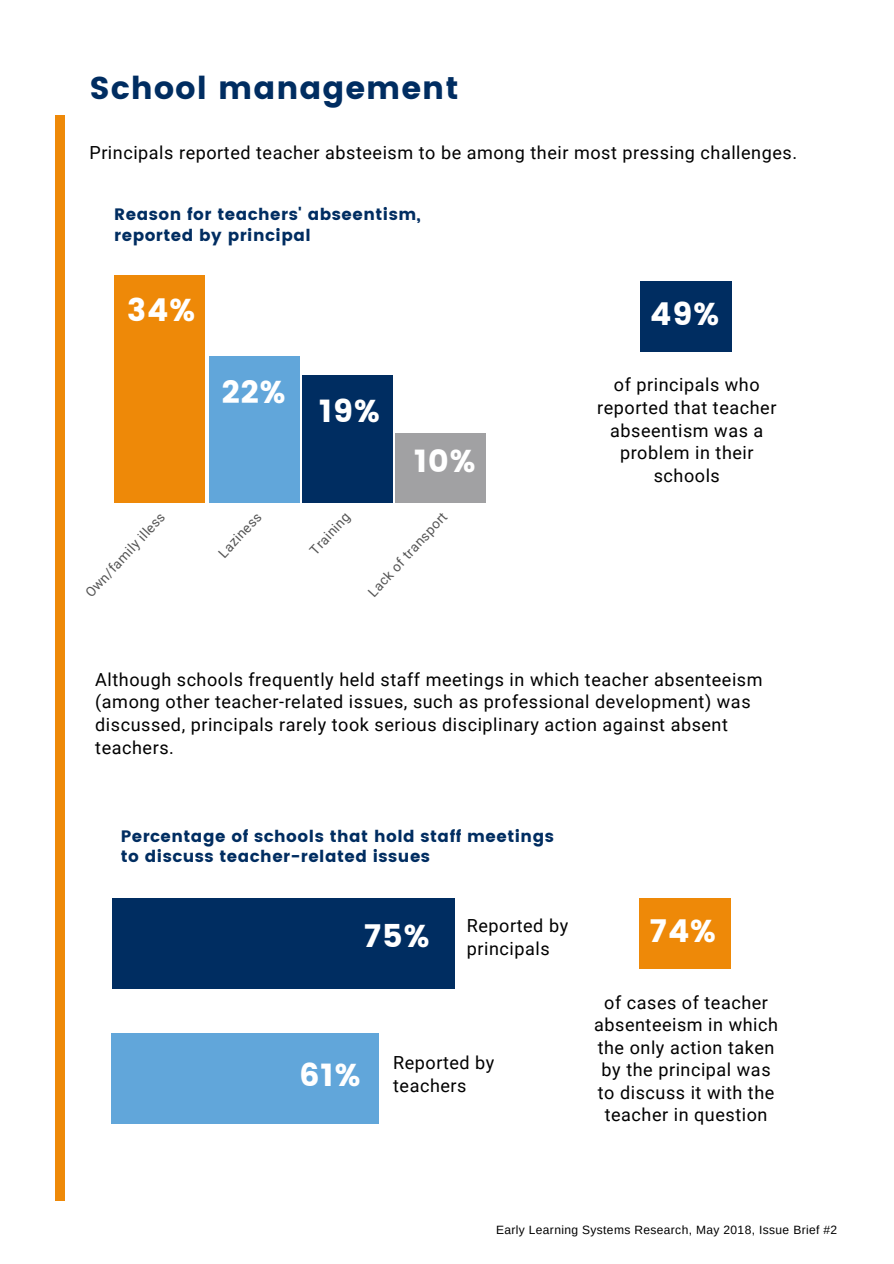
<style>
.page{position:relative;width:894px;height:1264px;background:#fff}
.page>*{position:absolute;margin:0;border:0;box-sizing:border-box;transform-origin:0 0}
.t1{font:31.5px "Poppins";letter-spacing:.03em;color:#fff}
.t2{font:31.5px "Poppins";letter-spacing:.03em;color:#002d61}
.t3{font:18px/22.5px "Roboto";letter-spacing:.03em;color:#000}
.t4{font:16.5px/20.2px "Poppins";letter-spacing:.03em;color:#002d61}
.t5{font:13.5px "Roboto";color:#545454}
.t6{font:12px "Arimo";letter-spacing:.03em;color:#000}
</style>
<div class="page">
<div style="left:56px;top:115px;width:9px;height:1086px;background:#ee8908"></div>
<div style="left:640px;top:281px;width:91px;height:71px;background:#002d61"></div>
<div style="left:114px;top:275px;width:90px;height:227px;background:#ee8908"></div>
<div style="left:209px;top:356px;width:90px;height:146px;background:#61a6da"></div>
<div style="left:396px;top:432px;width:90px;height:70px;background:#a1a1a3"></div>
<div style="left:302px;top:375px;width:90px;height:128px;background:#002d61"></div>
<div style="left:639px;top:898px;width:91px;height:71px;background:#ee8908"></div>
<div style="left:112px;top:898px;width:342px;height:90px;background:#002d61"></div>
<div style="left:111px;top:1033px;width:267px;height:90px;background:#61a6da"></div>
<h1 class="t2" style="left:89px;top:70px;width:370px">School management</h1>
<p class="t3" style="left:89px;top:141px;width:709px">Principals reported teacher absteeism to be among their most pressing challenges.</p>
<p class="t4" style="left:114px;top:204px;width:308px">Reason for teachers' abseentism, reported by principal</p>
<h1 class="t1" style="left:127px;top:291px;width:69px">34%</h1>
<h1 class="t1" style="left:222px;top:373px;width:65px">22%</h1>
<h1 class="t1" style="left:319px;top:393px;width:62px">19%</h1>
<h1 class="t1" style="left:414px;top:443px;width:63px">10%</h1>
<p class="t5" style="left:82px;top:589px;width:112px;rotate:-47deg">Own/family illess</p>
<p class="t5" style="left:215px;top:550px;width:57px;rotate:-47deg">Laziness</p>
<p class="t5" style="left:306px;top:547px;width:53px;rotate:-47deg">Training</p>
<p class="t5" style="left:364px;top:589px;width:111px;rotate:-47deg">Lack of transport</p>
<h1 class="t1" style="left:650px;top:296px;width:70px">49%</h1>
<p class="t3" style="left:597px;top:374px;width:181px;text-align:center">of principals who reported that teacher abseentism was a problem in their schools</p>
<p class="t3" style="left:95px;top:668px;width:668px">Although schools frequently held staff meetings in which teacher absenteeism (among other teacher-related issues, such as professional development) was discussed, principals rarely took serious disciplinary action against absent teachers.</p>
<p class="t4" style="left:121px;top:825px;width:434px">Percentage of schools that hold staff meetings to discuss teacher-related issues</p>
<h1 class="t1" style="left:363px;top:917px;width:67px">75%</h1>
<p class="t3" style="left:467px;top:915px;width:103px">Reported by principals</p>
<h1 class="t1" style="left:299px;top:1057px;width:62px">61%</h1>
<p class="t3" style="left:393px;top:1051px;width:103px">Reported by teachers</p>
<h1 class="t1" style="left:649px;top:912px;width:68px">74%</h1>
<p class="t3" style="left:594px;top:991px;width:185px;text-align:center">of cases of teacher absenteeism in which the only action taken by the principal was to discuss it with the teacher in question</p>
<p class="t6" style="left:496px;top:1223px;width:342px">Early Learning Systems Research, May 2018, Issue Brief #2</p>
</div>
